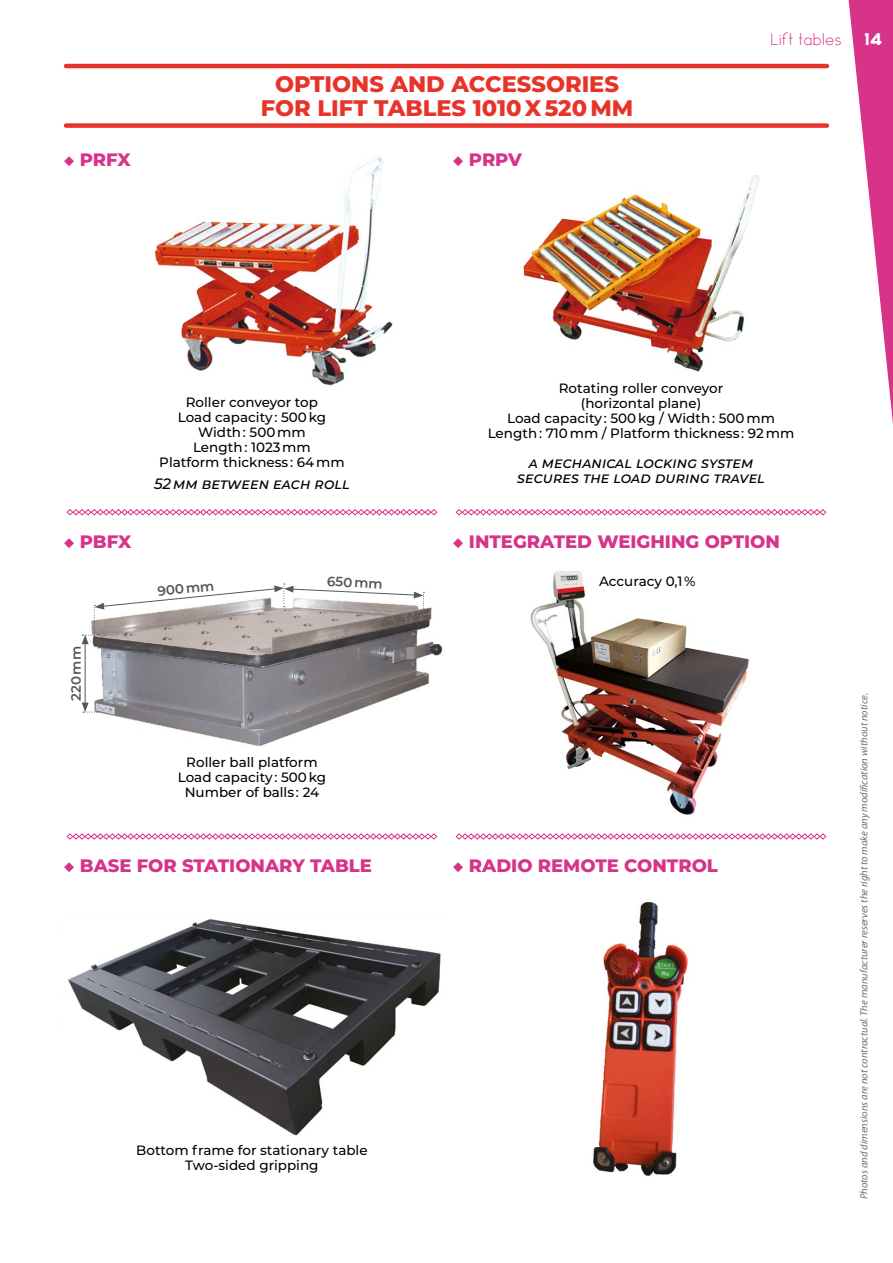
<style>
.page{position:relative;width:893px;height:1263px;background:#fff}
.page>*{position:absolute;margin:0;border:0;box-sizing:border-box;transform-origin:0 0}
.t1{font:800 22.5px/24px "Montserrat";color:#e7332a;text-align:center}
.t2{font:800 18px "Montserrat";color:#d73389}
.t3{font:italic 500 15px/15px "Montserrat";color:#000;text-align:center}
.t4{font:300 15px "TYPOGRAPHPRO";color:#d73389}
.t5{font:800 15px "TYPOGRAPHPRO";color:#fff}
.t6{font:500 13.5px/15px "Montserrat";color:#000;text-align:center}
.t7{font:600 13.5px "Montserrat";color:#575756}
.t8{font:italic 10.5px "Myriad Pro";color:#706f6f}
</style>
<div class="page">
<svg style="left:848px;top:0;width:45px;height:423px"></svg>
<img style="left:154px;top:157px;width:239px;height:229px">
<img style="left:523px;top:175px;width:237px;height:197px">
<img style="left:530px;top:571px;width:219px;height:244px">
<hr style="left:66px;top:64px;width:761px;height:4px;background:#e7332a">
<div style="left:66px;top:123px;width:761px;height:5px;background:#e7332a"></div>
<svg style="left:66px;top:509px;width:371px;height:7px"></svg>
<svg style="left:455px;top:509px;width:372px;height:7px"></svg>
<img style="left:86px;top:591px;width:357px;height:156px">
<hr style="left:85px;top:642px;width:1px;height:63px;background:#575756">
<img style="left:68px;top:919px;width:373px;height:217px">
<svg style="left:66px;top:833px;width:371px;height:7px"></svg>
<svg style="left:455px;top:833px;width:372px;height:7px"></svg>
<img style="left:593px;top:902px;width:95px;height:275px">
<svg style="left:82px;top:584px;width:342px;height:60px"></svg>
<svg style="left:82px;top:703px;width:16px;height:10px"></svg>
<h1 class="t1" style="left:261px;top:71px;width:374px">OPTIONS AND ACCESSORIES<br>FOR LIFT TABLES 1010 X 520 MM</h1>
<h2 class="t2" style="left:64px;top:147px;width:69px">◆ PRFX</h2>
<h2 class="t2" style="left:453px;top:147px;width:71px">◆ PRPV</h2>
<p class="t4" style="left:770px;top:30px;width:73px">Lift tables</p>
<p class="t5" style="left:864px;top:28px;width:19px">14</p>
<p class="t6" style="left:159px;top:394px;width:187px">Roller conveyor top<br>Load capacity : 500 kg<br>Width : 500 mm<br>Length : 1023 mm<br>Platform thickness : 64 mm</p>
<p class="t3" style="left:154px;top:475px;width:197px">52 mm between each roll</p>
<p class="t6" style="left:488px;top:380px;width:308px">Rotating roller conveyor<br>(horizontal plane)<br>Load capacity : 500 kg / Width : 500 mm<br>Length : 710 mm / Platform thickness : 92 mm</p>
<p class="t3" style="left:517px;top:454px;width:249px">a mechanical locking system secures the load during travel</p>
<h2 class="t2" style="left:64px;top:528px;width:69px">◆ PBFX</h2>
<h2 class="t2" style="left:453px;top:528px;width:329px">◆ INTEGRATED WEIGHING OPTION</h2>
<p class="t7" style="left:67px;top:701px;width:57px;rotate:-90deg">220 mm</p>
<p class="t7" style="left:157px;top:582px;width:58px;rotate:-6deg">900 mm</p>
<p class="t7" style="left:327px;top:571px;width:57px;rotate:3deg">650 mm</p>
<p class="t6" style="left:178px;top:754px;width:150px">Roller ball platform<br>Load capacity : 500 kg<br>Number of balls : 24</p>
<p class="t6" style="left:599px;top:573px;width:98px">Accuracy 0,1 %</p>
<h2 class="t2" style="left:64px;top:852px;width:310px">◆ BASE FOR STATIONARY TABLE</h2>
<h2 class="t2" style="left:453px;top:852px;width:267px">◆ RADIO REMOTE CONTROL</h2>
<p class="t6" style="left:136px;top:1142px;width:233px">Bottom frame for stationary table<br>Two-sided gripping</p>
<p class="t8" style="left:857px;top:1199px;width:507px;rotate:-90deg">Photos and dimensions are not contractual. The manufacturer reserves the right to make any modification without notice.</p>
</div>
